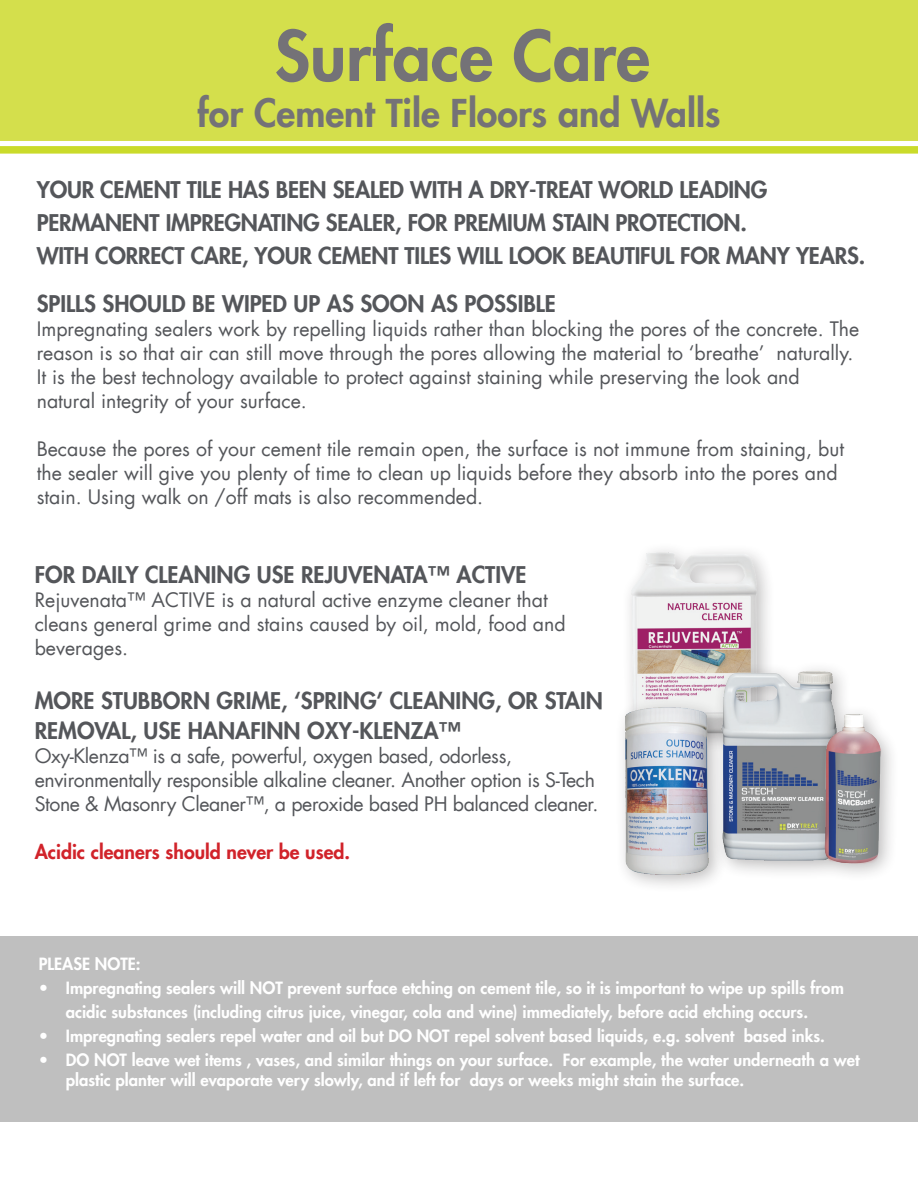
<style>
.page{position:relative;width:918px;height:1188px;background:#fff}
.page>*{position:absolute;margin:0;border:0;box-sizing:border-box;transform-origin:0 0}
.t1{font:800 67.5px "Futura LT";color:#747277}
.t2{font:800 37.5px "Futura LT";color:#747277}
.t3{font:800 22.5px/33px "Futura LT";letter-spacing:-.01em;color:#54565a}
.t4{font:19.5px/24px "Futura LT";color:#54565a}
.t5{font:19.5px/24px "Futura LT";letter-spacing:-.02em;color:#54565a}
.t6{font:800 19.5px "Futura LT";color:#d1232a}
.t7{font:800 16.5px/24px "Futura LT";color:#fff;text-align:center}
</style>
<div class="page">
<div style="left:0;top:0;width:918px;height:140px;background:#d4df4c"></div>
<div style="left:0;top:146px;width:918px;height:8px;background:#cadb2a"></div>
<div style="left:0;top:937px;width:918px;height:185px;background:#bfbfbf"></div>
<img style="left:629px;top:550px;width:137px;height:147px">
<div style="left:615px;top:697px;width:113px;height:197px;background:#231f20;opacity:.3"></div>
<img style="left:615px;top:701px;width:97px;height:181px">
<div style="left:712px;top:661px;width:187px;height:221px;background:#231f20;opacity:.3"></div>
<img style="left:719px;top:670px;width:118px;height:192px">
<img style="left:813px;top:709px;width:81px;height:156px">
<h1 class="t1" style="left:275px;top:11px;width:377px">Surface Care</h1>
<h2 class="t2" style="left:198px;top:88px;width:524px">for Cement Tile Floors and Walls</h2>
<p class="t3" style="left:37px;top:173px;width:830px">YOUR CEMENT TILE HAS BEEN SEALED WITH A DRY-TREAT WORLD LEADING<br>PERMANENT IMPREGNATING SEALER, FOR PREMIUM STAIN PROTECTION.<br>WITH CORRECT CARE, YOUR CEMENT TILES WILL LOOK BEAUTIFUL FOR MANY YEARS.</p>
<p class="t3" style="left:37px;top:287px;width:521px">SPILLS SHOULD BE WIPED UP AS SOON AS POSSIBLE</p>
<p class="t4" style="left:37px;top:317px;width:824px">Impregnating sealers work by repelling liquids rather than blocking the pores of the concrete. The reason is so that air can still move through the pores allowing the material to ‘breathe’ naturally.<br>It is the best technology available to protect against staining while preserving the look and natural integrity of your surface.</p>
<p class="t4" style="left:37px;top:437px;width:809px">Because the pores of your cement tile remain open, the surface is not immune from staining, but the sealer will give you plenty of time to clean up liquids before they absorb into the pores and stain. Using walk on /off mats is also recommended.</p>
<p class="t3" style="left:35px;top:558px;width:493px">FOR DAILY CLEANING USE REJUVENATA™ ACTIVE</p>
<p class="t4" style="left:35px;top:588px;width:533px">Rejuvenata™ ACTIVE is a natural active enzyme cleaner that cleans general grime and stains caused by oil, mold, food and beverages.</p>
<p class="t3" style="left:35px;top:685px;width:570px;line-height:30px">MORE STUBBORN GRIME, ‘SPRING’ CLEANING, OR STAIN<br>REMOVAL, USE HANAFINN OXY-KLENZA™</p>
<p class="t5" style="left:35px;top:744px;width:565px">Oxy-Klenza™ is a safe, powerful, oxygen based, odorless, environmentally responsible alkaline cleaner. Another option is S-Tech<br>Stone &amp; Masonry Cleaner™, a peroxide based PH balanced cleaner.</p>
<p class="t6" style="left:35px;top:839px;width:317px">Acidic cleaners should never be used.</p>
<p class="t7" style="left:39px;top:952px;width:103px">PLEASE NOTE:</p>
<p class="t7" style="left:39px;top:976px;width:807px">• Impregnating sealers will NOT prevent surface etching on cement tile, so it is important to wipe up spills from acidic substances (including citrus juice, vinegar, cola and wine) immediately, before acid etching occurs.</p>
<p class="t7" style="left:39px;top:1024px;width:788px">• Impregnating sealers repel water and oil but DO NOT repel solvent based liquids, e.g. solvent based inks.</p>
<p class="t7" style="left:66px;top:1050px;width:795px;line-height:19.5px;text-align:left;text-indent:-27px">• DO NOT leave wet items , vases, and similar things on your surface. For example, the water underneath a wet plastic planter will evaporate very slowly, and if left for days or weeks might stain the surface.</p>
</div>
